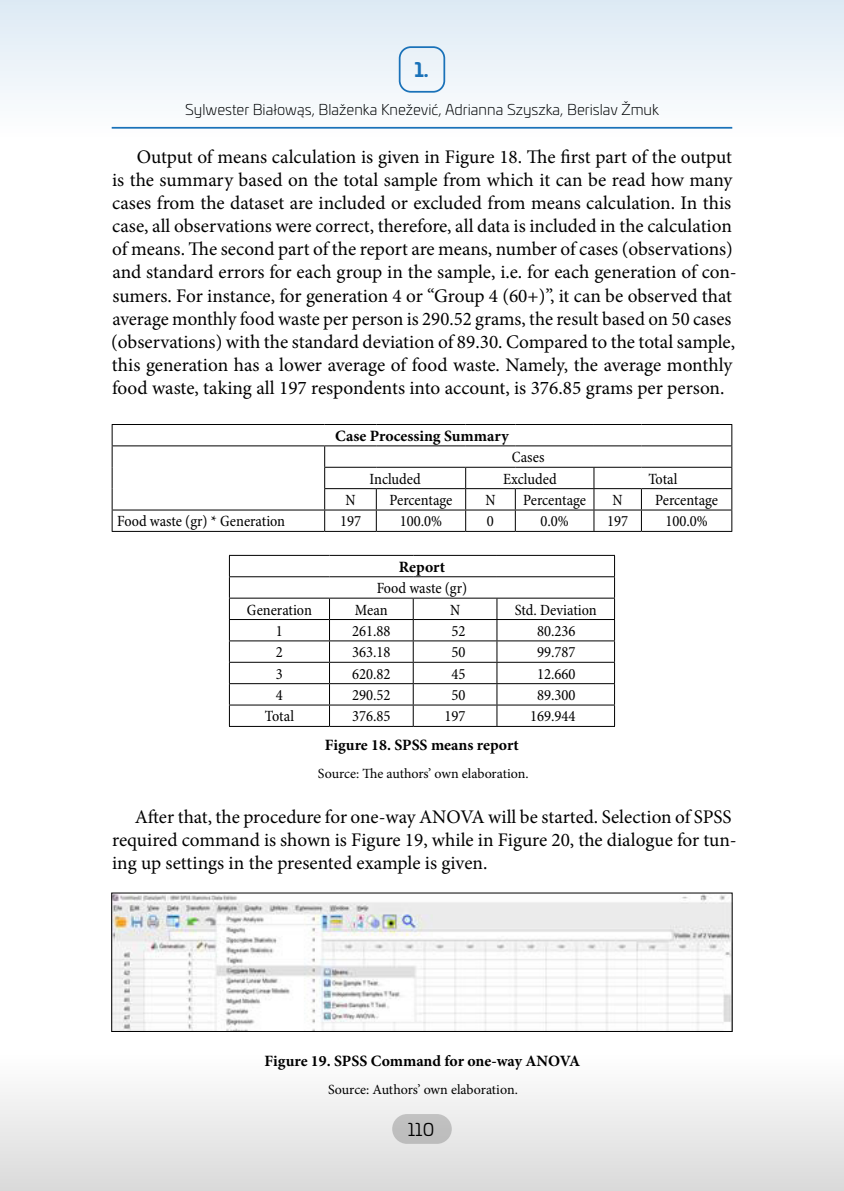
<style>
.page{position:relative;width:844px;height:1191px;background:#fff}
.page>*{position:absolute;margin:0;border:0;box-sizing:border-box;transform-origin:0 0}
.t1{font:19.25px/23.1px "Minion Pro";color:#000}
.t2{font:700 19.25px "Univia Pro";color:#1a72b9}
.t3{font:17.5px "Univia Pro";color:#000}
.t4{font:condensed 15.75px "Minion Pro";color:#000}
.t5{font:700 15.75px "Minion Pro";color:#000}
.t6{font:300 14.88px "Univia Pro";color:#000}
.t7{font:14px "Minion Pro";letter-spacing:-.005em;color:#000}
</style>
<div class="page">
<hr style="left:112px;top:445px;width:212px;height:1px;background:#000">
<hr style="left:324px;top:445px;width:52px;height:1px;background:#000">
<hr style="left:376px;top:445px;width:89px;height:1px;background:#000">
<hr style="left:465px;top:445px;width:50px;height:1px;background:#000">
<hr style="left:515px;top:445px;width:78px;height:1px;background:#000">
<hr style="left:593px;top:445px;width:48px;height:1px;background:#000">
<hr style="left:641px;top:445px;width:91px;height:1px;background:#000">
<hr style="left:324px;top:467px;width:52px;height:1px;background:#000">
<hr style="left:376px;top:467px;width:89px;height:1px;background:#000">
<hr style="left:465px;top:467px;width:50px;height:1px;background:#000">
<hr style="left:515px;top:467px;width:78px;height:1px;background:#000">
<hr style="left:593px;top:467px;width:48px;height:1px;background:#000">
<hr style="left:641px;top:467px;width:91px;height:1px;background:#000">
<hr style="left:324px;top:488px;width:52px;height:1px;background:#000">
<hr style="left:376px;top:488px;width:89px;height:1px;background:#000">
<hr style="left:465px;top:488px;width:50px;height:1px;background:#000">
<hr style="left:515px;top:488px;width:78px;height:1px;background:#000">
<hr style="left:593px;top:488px;width:48px;height:1px;background:#000">
<hr style="left:641px;top:488px;width:91px;height:1px;background:#000">
<hr style="left:112px;top:509px;width:212px;height:1px;background:#000">
<hr style="left:324px;top:509px;width:52px;height:1px;background:#000">
<svg style="left:324px;top:446px;width:1px;height:85px"></svg>
<hr style="left:376px;top:509px;width:89px;height:1px;background:#000">
<svg style="left:376px;top:489px;width:1px;height:42px"></svg>
<hr style="left:465px;top:509px;width:50px;height:1px;background:#000">
<svg style="left:465px;top:468px;width:1px;height:63px"></svg>
<hr style="left:515px;top:509px;width:78px;height:1px;background:#000">
<svg style="left:514px;top:489px;width:1px;height:42px"></svg>
<hr style="left:593px;top:509px;width:48px;height:1px;background:#000">
<svg style="left:593px;top:468px;width:1px;height:63px"></svg>
<hr style="left:641px;top:509px;width:91px;height:1px;background:#000">
<svg style="left:640px;top:489px;width:1px;height:42px"></svg>
<hr style="left:112px;top:424px;width:212px;height:1px;background:#000">
<hr style="left:324px;top:424px;width:52px;height:1px;background:#000">
<hr style="left:376px;top:424px;width:89px;height:1px;background:#000">
<hr style="left:465px;top:424px;width:50px;height:1px;background:#000">
<hr style="left:515px;top:424px;width:78px;height:1px;background:#000">
<hr style="left:593px;top:424px;width:48px;height:1px;background:#000">
<hr style="left:641px;top:424px;width:91px;height:1px;background:#000">
<svg style="left:112px;top:425px;width:1px;height:106px"></svg>
<svg style="left:731px;top:425px;width:1px;height:106px"></svg>
<hr style="left:112px;top:531px;width:212px;height:1px;background:#000">
<hr style="left:324px;top:531px;width:52px;height:1px;background:#000">
<hr style="left:376px;top:531px;width:89px;height:1px;background:#000">
<hr style="left:465px;top:531px;width:50px;height:1px;background:#000">
<hr style="left:515px;top:531px;width:78px;height:1px;background:#000">
<hr style="left:593px;top:531px;width:48px;height:1px;background:#000">
<hr style="left:641px;top:531px;width:91px;height:1px;background:#000">
<hr style="left:229px;top:576px;width:100px;height:1px;background:#000">
<hr style="left:329px;top:576px;width:84px;height:1px;background:#000">
<hr style="left:413px;top:576px;width:84px;height:1px;background:#000">
<hr style="left:497px;top:576px;width:118px;height:1px;background:#000">
<hr style="left:229px;top:597px;width:100px;height:1px;background:#000">
<hr style="left:329px;top:597px;width:84px;height:1px;background:#000">
<hr style="left:413px;top:597px;width:84px;height:1px;background:#000">
<hr style="left:497px;top:597px;width:118px;height:1px;background:#000">
<hr style="left:229px;top:619px;width:100px;height:1px;background:#000">
<hr style="left:329px;top:619px;width:84px;height:1px;background:#000">
<hr style="left:413px;top:619px;width:84px;height:1px;background:#000">
<hr style="left:497px;top:619px;width:118px;height:1px;background:#000">
<hr style="left:229px;top:640px;width:100px;height:1px;background:#000">
<hr style="left:329px;top:640px;width:84px;height:1px;background:#000">
<hr style="left:413px;top:640px;width:84px;height:1px;background:#000">
<hr style="left:497px;top:640px;width:118px;height:1px;background:#000">
<hr style="left:229px;top:662px;width:100px;height:1px;background:#000">
<hr style="left:329px;top:662px;width:84px;height:1px;background:#000">
<hr style="left:413px;top:662px;width:84px;height:1px;background:#000">
<hr style="left:497px;top:662px;width:118px;height:1px;background:#000">
<hr style="left:229px;top:683px;width:100px;height:1px;background:#000">
<hr style="left:329px;top:683px;width:84px;height:1px;background:#000">
<hr style="left:413px;top:683px;width:84px;height:1px;background:#000">
<hr style="left:497px;top:683px;width:118px;height:1px;background:#000">
<hr style="left:229px;top:704px;width:100px;height:1px;background:#000">
<hr style="left:329px;top:704px;width:84px;height:1px;background:#000">
<svg style="left:329px;top:598px;width:1px;height:128px"></svg>
<hr style="left:413px;top:704px;width:84px;height:1px;background:#000">
<svg style="left:412px;top:598px;width:1px;height:128px"></svg>
<hr style="left:497px;top:704px;width:118px;height:1px;background:#000">
<svg style="left:496px;top:598px;width:1px;height:128px"></svg>
<hr style="left:229px;top:555px;width:100px;height:1px;background:#000">
<hr style="left:329px;top:555px;width:84px;height:1px;background:#000">
<hr style="left:413px;top:555px;width:84px;height:1px;background:#000">
<hr style="left:497px;top:555px;width:118px;height:1px;background:#000">
<svg style="left:229px;top:556px;width:1px;height:170px"></svg>
<svg style="left:614px;top:556px;width:1px;height:170px"></svg>
<hr style="left:229px;top:726px;width:100px;height:1px;background:#000">
<hr style="left:329px;top:726px;width:84px;height:1px;background:#000">
<hr style="left:413px;top:726px;width:84px;height:1px;background:#000">
<hr style="left:497px;top:726px;width:118px;height:1px;background:#000">
<img style="left:113px;top:894px;width:617px;height:135px">
<div style="left:0;top:1052px;width:843px;height:139px;background:linear-gradient(to bottom,#fff,#d9d9d9)"></div>
<div style="left:0;top:0;width:843px;height:139px;background:linear-gradient(to bottom,#dfebf5,#f7fafc)"></div>
<p class="t2" style="left:414px;top:55px;width:16px">1.</p>
<p class="t6" style="left:185px;top:99px;width:475px">Sylwester Białowąs, Blaženka Knežević, Adrianna Szyszka, Berislav Žmuk</p>
<p class="t1" style="left:111px;top:145px;width:627px;text-indent:26px">Output of means calculation is given in Figure 18. The first part of the output is the summary based on the total sample from which it can be read how many cases from the dataset are included or excluded from means calculation. In this case, all observations were correct, therefore, all data is included in the calculation of means. The second part of the report are means, number of cases (observations) and standard errors for each group in the sample, i.e. for each generation of con&shy;sumers. For instance, for generation 4 or “Group 4 (60+)”, it can be observed that average monthly food waste per person is 290.52 grams, the result based on 50 cases (observations) with the standard deviation of 89.30. Compared to the total sample, this generation has a lower average of food waste. Namely, the average monthly food waste, taking all 197 respondents into account, is 376.85 grams per person.</p>
<p class="t5" style="left:335px;top:425px;width:175px">Case Processing Summary</p>
<p class="t4" style="left:512px;top:448px;width:34px">Cases</p>
<p class="t4" style="left:369px;top:469px;width:53px">Included</p>
<p class="t4" style="left:503px;top:469px;width:55px">Excluded</p>
<p class="t4" style="left:648px;top:469px;width:31px">Total</p>
<p class="t4" style="left:345px;top:490px;width:12px">N</p>
<p class="t4" style="left:389px;top:490px;width:64px">Percentage</p>
<p class="t4" style="left:485px;top:490px;width:12px">N</p>
<p class="t4" style="left:523px;top:490px;width:64px">Percentage</p>
<p class="t4" style="left:612px;top:490px;width:12px">N</p>
<p class="t4" style="left:655px;top:490px;width:64px">Percentage</p>
<p class="t4" style="left:117px;top:512px;width:169px">Food waste (gr) * Generation</p>
<p class="t4" style="left:340px;top:512px;width:22px">197</p>
<p class="t4" style="left:399px;top:512px;width:44px">100.0%</p>
<p class="t4" style="left:487px;top:512px;width:8px">0</p>
<p class="t4" style="left:540px;top:512px;width:30px">0.0%</p>
<p class="t4" style="left:607px;top:512px;width:22px">197</p>
<p class="t4" style="left:665px;top:512px;width:44px">100.0%</p>
<p class="t5" style="left:399px;top:555px;width:48px">Report</p>
<p class="t4" style="left:376px;top:579px;width:92px">Food waste (gr)</p>
<p class="t4" style="left:247px;top:600px;width:66px">Generation</p>
<p class="t4" style="left:355px;top:600px;width:34px">Mean</p>
<p class="t4" style="left:450px;top:600px;width:12px">N</p>
<p class="t4" style="left:514px;top:600px;width:83px">Std. Deviation</p>
<p class="t4" style="left:276px;top:621px;width:8px">1</p>
<p class="t4" style="left:352px;top:621px;width:40px">261.88</p>
<p class="t4" style="left:451px;top:621px;width:15px">52</p>
<p class="t4" style="left:537px;top:621px;width:40px">80.236</p>
<p class="t4" style="left:276px;top:643px;width:8px">2</p>
<p class="t4" style="left:352px;top:643px;width:40px">363.18</p>
<p class="t4" style="left:451px;top:643px;width:15px">50</p>
<p class="t4" style="left:537px;top:643px;width:40px">99.787</p>
<p class="t4" style="left:276px;top:664px;width:8px">3</p>
<p class="t4" style="left:352px;top:664px;width:40px">620.82</p>
<p class="t4" style="left:451px;top:664px;width:15px">45</p>
<p class="t4" style="left:537px;top:664px;width:40px">12.660</p>
<p class="t4" style="left:276px;top:685px;width:8px">4</p>
<p class="t4" style="left:352px;top:685px;width:40px">290.52</p>
<p class="t4" style="left:451px;top:685px;width:15px">50</p>
<p class="t4" style="left:537px;top:685px;width:40px">89.300</p>
<p class="t4" style="left:265px;top:707px;width:31px">Total</p>
<p class="t4" style="left:352px;top:707px;width:40px">376.85</p>
<p class="t4" style="left:444px;top:707px;width:22px">197</p>
<p class="t4" style="left:530px;top:707px;width:47px">169.944</p>
<p class="t5" style="left:325px;top:733px;width:195px">Figure 18. SPSS means report</p>
<p class="t7" style="left:318px;top:763px;width:212px">Source: The authors’ own elaboration.</p>
<p class="t1" style="left:112px;top:805px;width:626px;text-indent:23px">After that, the procedure for one-way ANOVA will be started. Selection of SPSS required command is shown is Figure 19, while in Figure 20, the dialogue for tun&shy;ing up settings in the presented example is given.</p>
<p class="t5" style="left:264px;top:1049px;width:317px">Figure 19. SPSS Command for one-way ANOVA</p>
<p class="t7" style="left:328px;top:1080px;width:191px">Source: Authors’ own elaboration.</p>
<p class="t3" style="left:408px;top:1116px;width:28px">110</p>
</div>
